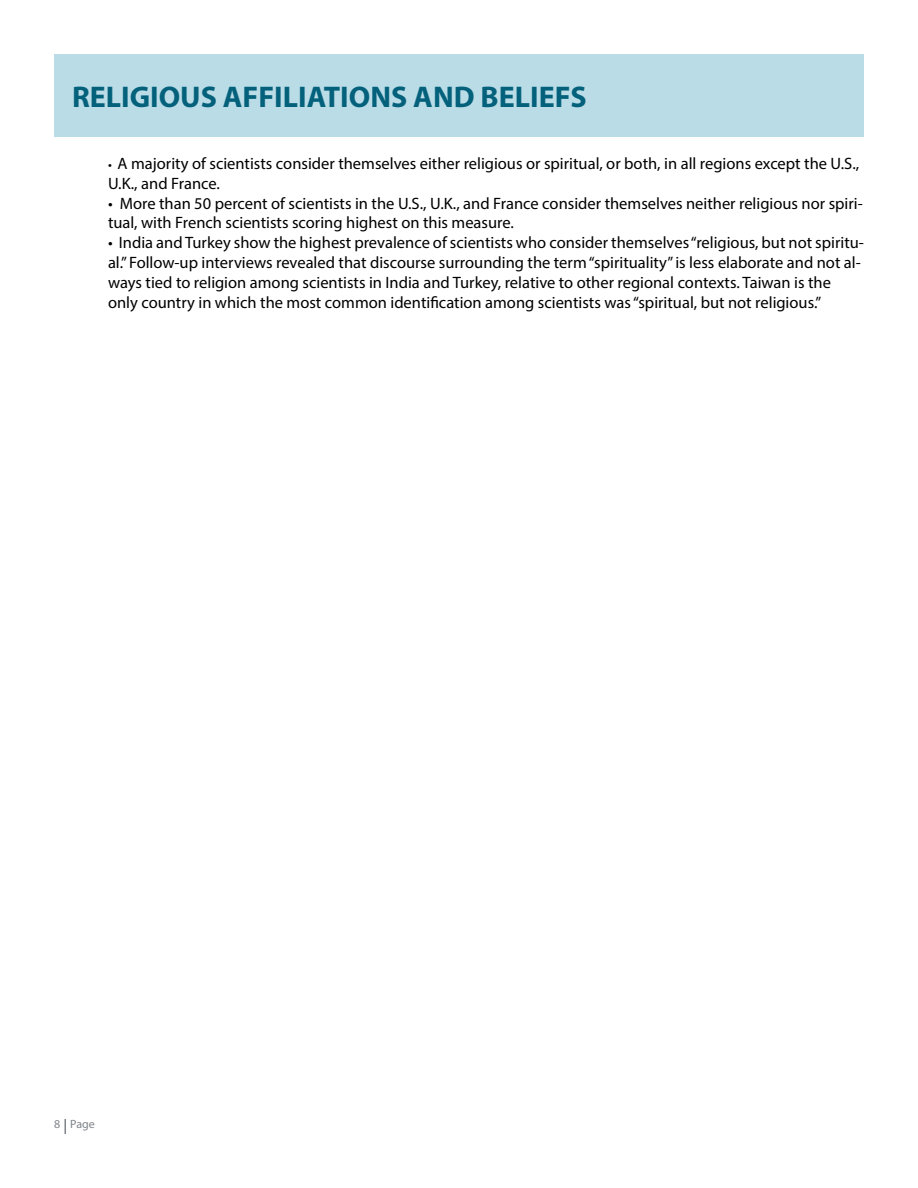
<style>
.page{position:relative;width:918px;height:1188px;background:#fff}
.page>*{position:absolute;margin:0;border:0;box-sizing:border-box;transform-origin:0 0}
.t1{font:700 30px "Myriad Pro";color:#04617b}
.t2{font:16.5px/19.8px "Myriad Pro";color:#000}
.t3{font:12px "Myriad Pro";color:#7f848a}
.s1{font-size:13.5px}
</style>
<div class="page">
<div style="left:54px;top:54px;width:810px;height:83px;background:#badce7"></div>
<svg style="left:64px;top:1119px;width:2px;height:15px"></svg>
<h1 class="t1" style="left:72px;top:77px;width:516px">RELIGIOUS AFFILIATIONS AND BELIEFS</h1>
<p class="t2" style="left:108px;top:153px;width:753px"><span class="s1">•</span> A majority of scientists consider themselves either religious or spiritual, or both, in all regions except the U.S.,<br>U.K., and France.</p>
<p class="t2" style="left:108px;top:193px;width:756px">• More than 50 percent of scientists in the U.S., U.K., and France consider themselves neither religious nor spiri&shy;tual, with French scientists scoring highest on this measure.</p>
<p class="t2" style="left:108px;top:232px;width:758px">• India and Turkey show the highest prevalence of scientists who consider themselves “religious, but not spiritu&shy;al.” Follow-up interviews revealed that discourse surrounding the term “spirituality” is less elaborate and not al&shy;ways tied to religion among scientists in India and Turkey, relative to other regional contexts. Taiwan is the only country in which the most common identification among scientists was “spiritual, but not religious.”</p>
<p class="t3" style="left:54px;top:1117px;width:42px">8 Page</p>
</div>
